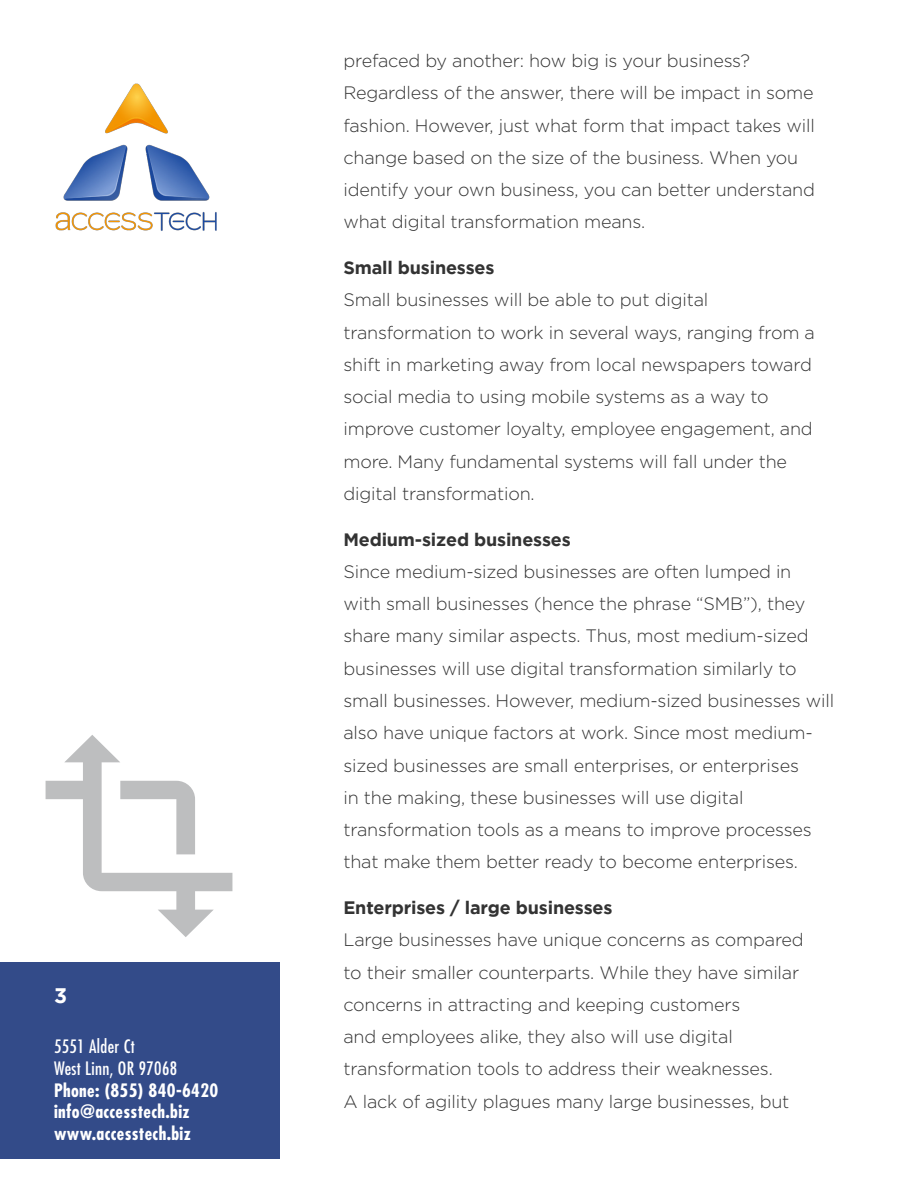
<style>
.page{position:relative;width:918px;height:1188px;background:#fff}
.page>*{position:absolute;margin:0;border:0;box-sizing:border-box;transform-origin:0 0}
.t1{font:700 21px "Gotham";color:#fff}
.t2{font:300 18px/32.2px "Gotham";letter-spacing:-.01em;color:#333}
.t3{font:700 18px "Gotham";letter-spacing:-.01em;color:#333}
.t4{font:700 condensed 18px/21.6px "Futura Std";letter-spacing:.02em;color:#fff}
.t5{font:condensed 18px/21.6px "Futura Std";letter-spacing:.02em;color:#fff}
</style>
<div class="page">
<div style="left:0;top:962px;width:280px;height:197px;background:#334b89"></div>
<img style="left:55px;top:83px;width:162px;height:148px">
<svg style="left:46px;top:735px;width:186px;height:202px"></svg>
<p class="t1" style="left:54px;top:983px;width:15px">3</p>
<p class="t5" style="left:54px;top:1036px;width:125px">5551 Alder Ct<br>West Linn, OR 97068</p>
<p class="t4" style="left:54px;top:1079px;width:166px">Phone: (855) 840-6420 info@accesstech.biz www.accesstech.biz</p>
<p class="t2" style="left:343px;top:44px;width:473px">prefaced by another: how big is your business?<br>Regardless of the answer, there will be impact in some fashion. However, just what form that impact takes will change based on the size of the business. When you identify your own business, you can better understand what digital transformation means.</p>
<p class="t3" style="left:343px;top:257px;width:153px">Small businesses</p>
<p class="t2" style="left:343px;top:284px;width:473px">Small businesses will be able to put digital transformation to work in several ways, ranging from a shift in marketing away from local newspapers toward social media to using mobile systems as a way to improve customer loyalty, employee engagement, and more. Many fundamental systems will fall under the digital transformation.</p>
<p class="t3" style="left:343px;top:529px;width:229px">Medium-sized businesses</p>
<p class="t2" style="left:343px;top:555px;width:492px">Since medium-sized businesses are often lumped in<br>with small businesses (hence the phrase “SMB”), they share many similar aspects. Thus, most medium-sized businesses will use digital transformation similarly to small businesses. However, medium-sized businesses will also have unique factors at work. Since most medium&shy;sized businesses are small enterprises, or enterprises<br>in the making, these businesses will use digital transformation tools as a means to improve processes that make them better ready to become enterprises.</p>
<p class="t3" style="left:343px;top:897px;width:271px">Enterprises / large businesses</p>
<p class="t2" style="left:343px;top:924px;width:462px">Large businesses have unique concerns as compared to their smaller counterparts. While they have similar concerns in attracting and keeping customers<br>and employees alike, they also will use digital transformation tools to address their weaknesses.<br>A lack of agility plagues many large businesses, but</p>
</div>
